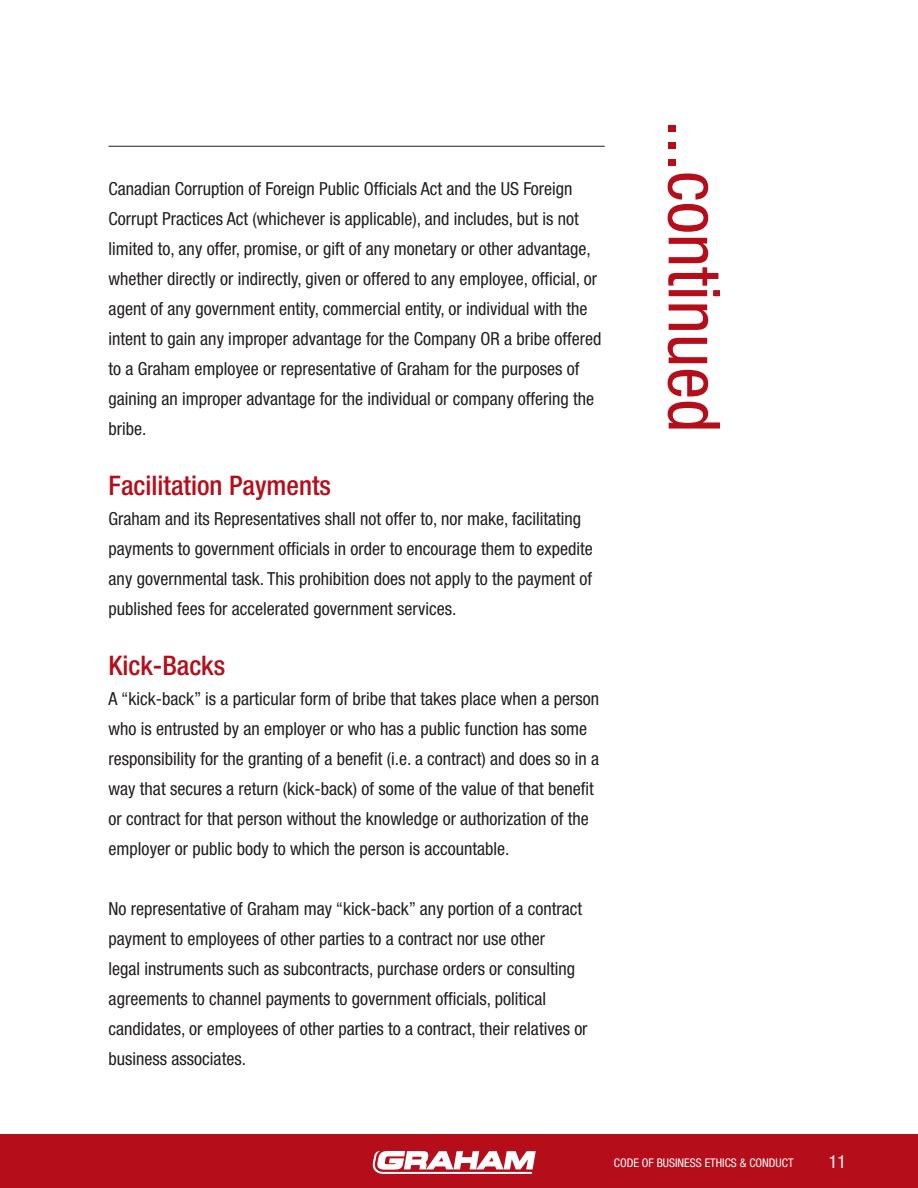
<style>
.page{position:relative;width:918px;height:1188px;background:#fff}
.page>*{position:absolute;margin:0;border:0;box-sizing:border-box;transform-origin:0 0}
.t1{font:condensed 72px "Helvetica Neue LT Std";color:#b50e1a}
.t2{font:500 condensed 27px "Helvetica Neue LT Std";color:#b50e1a}
.t3{font:condensed 18px/30px "Helvetica Neue LT Std";color:#231f20}
.t4{font:condensed 18px "Helvetica Neue LT Std";color:#fff}
.t5{font:condensed 12px "Helvetica Neue LT Std";color:#fff}
</style>
<div class="page">
<div style="left:0;top:1135px;width:918px;height:53px;background:#b50e1a"></div>
<svg style="left:372px;top:1151px;width:164px;height:23px"></svg>
<hr style="left:109px;top:146px;width:496px;height:1px;background:#231f20">
<p class="t3" style="left:109px;top:173px;width:494px">Canadian Corruption of Foreign Public Officials Act and the US Foreign Corrupt Practices Act (whichever is applicable), and includes, but is not limited to, any offer, promise, or gift of any monetary or other advantage, whether directly or indirectly, given or offered to any employee, official, or agent of any government entity, commercial entity, or individual with the intent to gain any improper advantage for the Company OR a bribe offered to a Graham employee or representative of Graham for the purposes of gaining an improper advantage for the individual or company offering the bribe.</p>
<p class="t2" style="left:109px;top:469px;width:224px">Facilitation Payments</p>
<p class="t3" style="left:109px;top:503px;width:486px">Graham and its Representatives shall not offer to, nor make, facilitating payments to government officials in order to encourage them to expedite any governmental task. This prohibition does not apply to the payment of published fees for accelerated government services.</p>
<p class="t2" style="left:109px;top:649px;width:118px">Kick-Backs</p>
<p class="t3" style="left:109px;top:683px;width:492px">A “kick-back” is a particular form of bribe that takes place when a person who is entrusted by an employer or who has a public function has some responsibility for the granting of a benefit (i.e. a contract) and does so in a way that secures a return (kick-back) of some of the value of that benefit or contract for that person without the knowledge or authorization of the employer or public body to which the person is accountable.</p>
<p class="t3" style="left:109px;top:893px;width:481px">No representative of Graham may “kick-back” any portion of a contract payment to employees of other parties to a contract nor use other<br>legal instruments such as subcontracts, purchase orders or consulting agreements to channel payments to government officials, political candidates, or employees of other parties to a contract, their relatives or business associates.</p>
<p class="t1" style="left:736px;top:119px;width:315px;rotate:90deg">...continued</p>
<p class="t5" style="left:614px;top:1156px;width:181px">CODE OF BUSINESS ETHICS &amp; CONDUCT</p>
<p class="t4" style="left:829px;top:1152px;width:19px">11</p>
</div>
